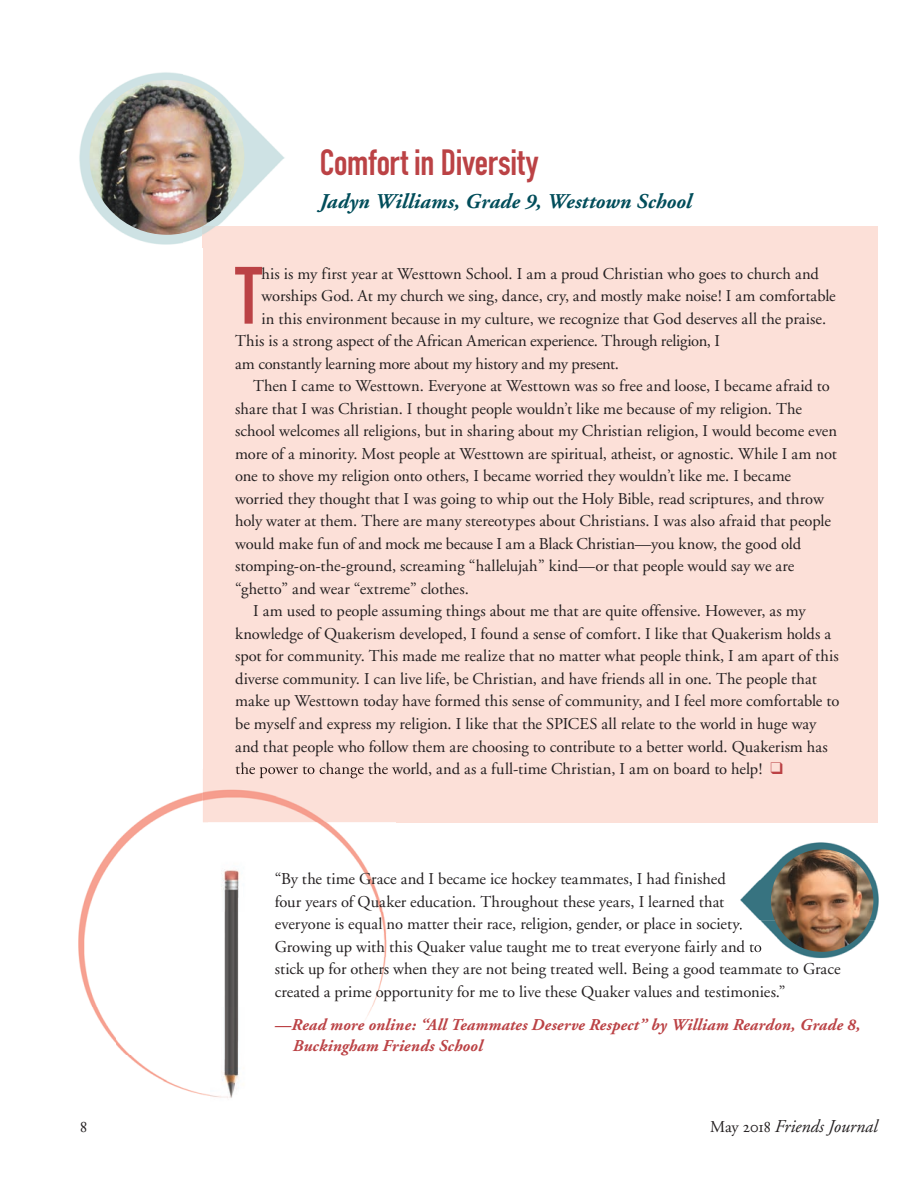
<style>
.page{position:relative;width:917px;height:1188px;background:#fff}
.page>*{position:absolute;margin:0;border:0;box-sizing:border-box;transform-origin:0 0}
.t1{font:700 79.65px "DIN Condensed";color:#bb4245}
.t2{font:700 36px "DIN Condensed";letter-spacing:-.005em;color:#bb4245}
.t3{font:italic 700 21px "Adobe Garamond";letter-spacing:.005em;color:#004d5a}
.t4{font:italic 18px "Adobe Garamond";letter-spacing:-.005em;color:#231f20}
.t5{font:16.5px/22.5px "Adobe Garamond";color:#231f20}
.t6{font:italic 700 16.5px/21px "Adobe Garamond";letter-spacing:.01em;color:#bb4245}
.t7{font:16.5px "Adobe Garamond Regular SC";color:#231f20}
.s1{color:#bb4245}
.s2{font-style:normal;font-size:16.5px}
.s3{font-family:"Adobe Garamond Regular SC";font-style:normal;font-size:16.5px}
</style>
<div class="page">
<div style="left:203px;top:226px;width:674px;height:596px;background:#fce0d8"></div>
<img style="left:79px;top:72px;width:206px;height:176px">
<img style="left:203px;top:226px;width:82px;height:22px">
<img style="left:89px;top:80px;width:155px;height:155px;border-radius:77px">
<img style="left:78px;top:792px;width:131px;height:304px">
<img style="left:209px;top:822px;width:178px;height:276px">
<img style="left:203px;top:778px;width:152px;height:44px">
<img style="left:236px;top:769px;width:160px;height:9px">
<img style="left:275px;top:917px;width:112px;height:16px">
<img style="left:275px;top:940px;width:112px;height:16px">
<img style="left:740px;top:842px;width:139px;height:117px">
<img style="left:738px;top:917px;width:4px;height:16px">
<img style="left:738px;top:940px;width:23px;height:16px">
<img style="left:770px;top:849px;width:103px;height:102px;border-radius:51px">
<h2 class="t2" style="left:319px;top:138px;width:220px">Comfort in Diversity</h2>
<p class="t3" style="left:319px;top:190px;width:373px">Jadyn Williams, Grade 9, Westtown School</p>
<h1 class="t1" style="left:235px;top:242px;width:28px">T</h1>
<p class="t5" style="left:261px;top:262px;width:558px">his is my first year at Westtown School. I am a proud Christian who goes to church and</p>
<p class="t5" style="left:261px;top:285px;width:575px">worships God. At my church we sing, dance, cry, and mostly make noise! I am comfortable</p>
<p class="t5" style="left:261px;top:307px;width:566px">in this environment because in my culture, we recognize that God deserves all the praise.</p>
<p class="t5" style="left:235px;top:330px;width:486px">This is a strong aspect of the African American experience. Through religion, I</p>
<p class="t5" style="left:235px;top:352px;width:385px">am constantly learning more about my history and my present.</p>
<p class="t5" style="left:253px;top:375px;width:578px">Then I came to Westtown. Everyone at Westtown was so free and loose, I became afraid to</p>
<p class="t5" style="left:235px;top:397px;width:568px">share that I was Christian. I thought people wouldn’t like me because of my religion. The</p>
<p class="t5" style="left:235px;top:420px;width:603px">school welcomes all religions, but in sharing about my Christian religion, I would become even</p>
<p class="t5" style="left:235px;top:442px;width:603px">more of a minority. Most people at Westtown are spiritual, atheist, or agnostic. While I am not</p>
<p class="t5" style="left:235px;top:465px;width:557px">one to shove my religion onto others, I became worried they wouldn’t like me. I became</p>
<p class="t5" style="left:235px;top:487px;width:590px">worried they thought that I was going to whip out the Holy Bible, read scriptures, and throw</p>
<p class="t5" style="left:235px;top:510px;width:597px">holy water at them. There are many stereotypes about Christians. I was also afraid that people</p>
<p class="t5" style="left:235px;top:532px;width:567px">would make fun of and mock me because I am a Black Christian—you know, the good old</p>
<p class="t5" style="left:235px;top:555px;width:560px">stomping-on-the-ground, screaming “hallelujah” kind—or that people would say we are</p>
<p class="t5" style="left:235px;top:578px;width:235px">“ghetto” and wear “extreme” clothes.</p>
<p class="t5" style="left:253px;top:600px;width:554px">I am used to people assuming things about me that are quite offensive. However, as my</p>
<p class="t5" style="left:235px;top:623px;width:597px">knowledge of Quakerism developed, I found a sense of comfort. I like that Quakerism holds a</p>
<p class="t5" style="left:235px;top:645px;width:605px">spot for community. This made me realize that no matter what people think, I am apart of this</p>
<p class="t5" style="left:235px;top:668px;width:583px">diverse community. I can live life, be Christian, and have friends all in one. The people that</p>
<p class="t5" style="left:235px;top:690px;width:605px">make up Westtown today have formed this sense of community, and I feel more comfortable to</p>
<p class="t5" style="left:235px;top:713px;width:582px">be myself and express my religion. I like that the SPICES all relate to the world in huge way</p>
<p class="t5" style="left:235px;top:735px;width:594px">and that people who follow them are choosing to contribute to a better world. Quakerism has</p>
<p class="t5" style="left:235px;top:758px;width:549px">the power to change the world, and as a full-time Christian, I am on board to help! <span class="s1">❑</span></p>
<p class="t5" style="left:275px;top:868px;width:567px">“By the time Grace and I became ice hockey teammates, I had finished<br>four years of Quaker education. Throughout these years, I learned that<br>everyone is equal no matter their race, religion, gender, or place in society.<br>Growing up with this Quaker value taught me to treat everyone fairly and to<br>stick up for others when they are not being treated well. Being a good teammate to Grace created a prime opportunity for me to live these Quaker values and testimonies.”</p>
<p class="t6" style="left:293px;top:1014px;width:569px;text-indent:-18px">—Read more online: “All Teammates Deserve Respect” by William Reardon, Grade 8,<br>Buckingham Friends School</p>
<p class="t7" style="left:80px;top:1117px;width:9px">8</p>
<p class="t4" style="left:709px;top:1116px;width:169px"><span class="s2">May</span> <span class="s3">2018</span> Friends Journal</p>
</div>
